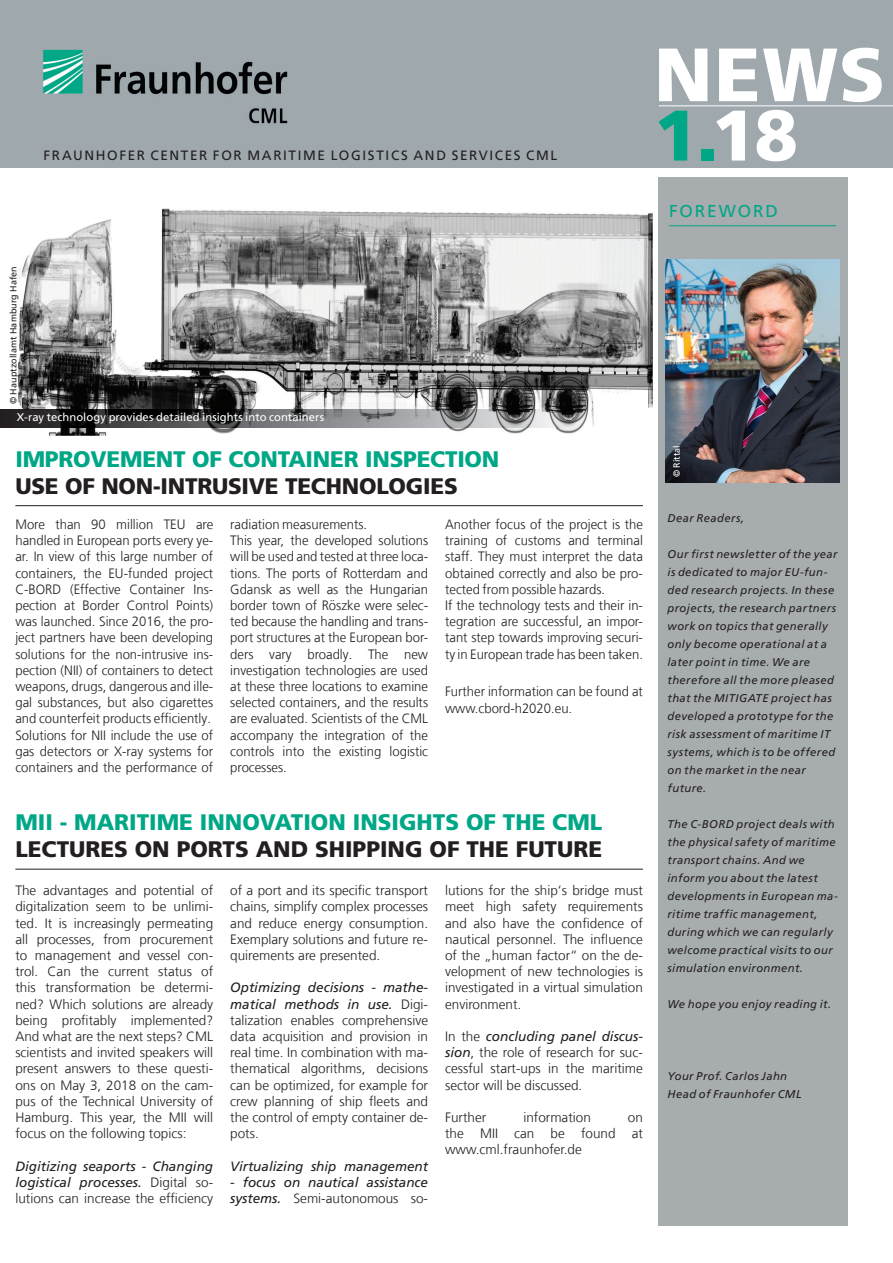
<style>
.page{position:relative;width:893px;height:1263px;background:#fff}
.page>*{position:absolute;margin:0;border:0;box-sizing:border-box;transform-origin:0 0}
.t1{font:900 75.45px "Frutiger LT Com";color:#fff}
.t2{font:900 71.4px "Frutiger LT Com";color:#00a786}
.t3{font:900 22.5px "Frutiger LT Com";letter-spacing:-.01em;color:#00a786}
.t4{font:900 22.5px "Frutiger LT Com";color:#231f20}
.t5{font:17.25px "Frutiger LT Com";letter-spacing:.11em;color:#00a786}
.t6{font:300 13.5px/16.2px "Frutiger LT Com";color:#231f20;text-align:justify}
.t7{font:italic 13.5px/16.2px "Frutiger LT Com";color:#231f20;text-align:justify}
.t8{font:13.5px "Frutiger LT Com";letter-spacing:.12em;color:#231f20}
.t9{font:italic 11.25px/18px "Frutiger LT Com";letter-spacing:.035em;color:#231f20}
.t10{font:11.25px "Frutiger LT Com";letter-spacing:.005em;color:#fff}
.t11{font:9px "Frutiger LT Com";letter-spacing:.01em;color:#231f20}
.t12{font:9px "Frutiger LT Com";letter-spacing:.005em;color:#fff}
.s1{color:#fff}
.s2{font-weight:300;font-style:normal}
.s3{font-weight:400;font-style:italic}
</style>
<div class="page">
<div style="left:658px;top:178px;width:189px;height:1048px;background:#a7acaf"></div>
<img style="left:666px;top:260px;width:173px;height:223px">
<div style="left:0;top:0;width:893px;height:168px;background:#9ea8ad"></div>
<hr style="left:669px;top:225px;width:167px;height:1px;background:#00a786">
<hr style="left:659px;top:106px;width:234px;height:1px;background:#fff">
<hr style="left:15px;top:505px;width:628px;height:1px;background:#231f20">
<img style="left:16px;top:208px;width:637px;height:228px">
<hr style="left:15px;top:869px;width:628px;height:1px;background:#231f20">
<img style="left:0;top:409px;width:573px;height:19px">
<p class="t8" style="left:44px;top:147px;width:515px">FRAUNHOFER CENTER FOR MARITIME LOGISTICS AND SERVICES CML</p>
<h1 class="t1" style="left:654px;top:30px;width:233px">NEWS</h1>
<h2 class="t2" style="left:654px;top:93px;width:146px">1.<span class="s1">18</span></h2>
<p class="t5" style="left:669px;top:201px;width:111px">FOREWORD</p>
<p class="t11" style="left:8px;top:404px;width:139px;rotate:-90deg">© Hauptzollamt Hamburg Hafen</p>
<p class="t10" style="left:17px;top:411px;width:309px">X-ray technology provides detailed insights into containers</p>
<h3 class="t3" style="left:15px;top:446px;width:485px">IMPROVEMENT OF CONTAINER INSPECTION</h3>
<h3 class="t4" style="left:15px;top:473px;width:444px">USE OF NON-INTRUSIVE TECHNOLOGIES</h3>
<p class="t6" style="left:15px;top:516px;width:199px;text-align:left">More than 90 million TEU are handled in European ports every ye&shy;ar. In view of this large number of containers, the EU-funded project C-BORD (Effective Container Ins&shy;pection at Border Control Points) was launched. Since 2016, the pro&shy;ject partners have been developing solutions for the non-intrusive ins&shy;pection (NII) of containers to detect weapons, drugs, dangerous and ille&shy;gal substances, but also cigarettes and counterfeit products efficiently.<br>Solutions for NII include the use of gas detectors or X-ray systems for containers and the performance of</p>
<p class="t6" style="left:230px;top:516px;width:199px;text-align:left">radiation measurements.<br>This year, the developed solutions will be used and tested at three loca&shy;tions. The ports of Rotterdam and<br>Gdansk as well as the Hungarian border town of Röszke were selec&shy;ted because the handling and trans&shy;port structures at the European bor&shy;ders vary broadly. The new investigation technologies are used at these three locations to examine selected containers, and the results are evaluated. Scientists of the CML accompany the integration of the controls into the existing logistic processes.</p>
<p class="t6" style="left:445px;top:516px;width:199px;text-align:left">Another focus of the project is the training of customs and terminal staff. They must interpret the data obtained correctly and also be pro&shy;tected from possible hazards.<br>If the technology tests and their in&shy;tegration are successful, an impor&shy;tant step towards improving securi&shy;ty in European trade has been taken.</p>
<p class="t6" style="left:445px;top:684px;width:199px">Further information can be found at www.cbord-h2020.eu.</p>
<h3 class="t3" style="left:15px;top:809px;width:588px">MII - MARITIME INNOVATION INSIGHTS OF THE CML</h3>
<h3 class="t4" style="left:15px;top:836px;width:588px">LECTURES ON PORTS AND SHIPPING OF THE FUTURE</h3>
<p class="t6" style="left:15px;top:882px;width:199px">The advantages and potential of digitalization seem to be unlimi&shy;ted. It is increasingly permeating all processes, from procurement to management and vessel con&shy;trol. Can the current status of this transformation be determi&shy;ned? Which solutions are already being profitably implemented?<br>And what are the next steps? CML scientists and invited speakers will present answers to these questi&shy;ons on May 3, 2018 on the cam&shy;pus of the Technical University of Hamburg. This year, the MII will focus on the following topics:</p>
<p class="t7" style="left:15px;top:1158px;width:199px">Digitizing seaports - Changing logistical processes. <span class="s2">Digital so&shy;lutions can increase the efficiency</span></p>
<p class="t6" style="left:230px;top:882px;width:199px">of a port and its specific transport chains, simplify complex processes and reduce energy consumption.<br>Exemplary solutions and future re&shy;quirements are presented.</p>
<p class="t6" style="left:230px;top:980px;width:199px"><span class="s3">Optimizing decisions - mathe&shy;matical methods in use.</span> Digi&shy;talization enables comprehensive data acquisition and provision in real time. In combination with ma&shy;thematical algorithms, decisions can be optimized, for example for crew planning of ship fleets and the control of empty container de&shy;pots.</p>
<p class="t7" style="left:230px;top:1158px;width:199px">Virtualizing ship management</p>
<p class="t7" style="left:230px;top:1174px;width:199px">- focus on nautical assistance systems. <span class="s2">Semi-autonomous so-</span></p>
<p class="t6" style="left:445px;top:882px;width:199px">lutions for the ship‘s bridge must meet high safety requirements and also have the confidence of nautical personnel. The influence of the „human factor“ on the de&shy;velopment of new technologies is investigated in a virtual simulation environment.</p>
<p class="t6" style="left:445px;top:1028px;width:199px">In the <span class="s3">concluding panel discus&shy;sion</span>, the role of research for suc&shy;cessful start-ups in the maritime sector will be discussed.</p>
<p class="t6" style="left:445px;top:1109px;width:43px">Further</p>
<p class="t6" style="left:523px;top:1109px;width:69px">information</p>
<p class="t6" style="left:445px;top:1109px;width:199px;text-indent:183px">on the MII can be found at www.cml.fraunhofer.de</p>
<p class="t12" style="left:671px;top:477px;width:33px;rotate:-90deg">© Rittal</p>
<p class="t9" style="left:667px;top:509px;width:78px">Dear Readers,</p>
<p class="t9" style="left:667px;top:545px;width:172px">Our first newsletter of the year is dedicated to major EU-fun&shy;ded research projects. In these projects, the research partners work on topics that generally only become operational at a later point in time. We are therefore all the more pleased that the MITIGATE project has developed a prototype for the risk assessment of maritime IT systems, which is to be offered on the market in the near future.</p>
<p class="t9" style="left:667px;top:815px;width:172px">The C-BORD project deals with the physical safety of maritime transport chains. And we inform you about the latest developments in European ma&shy;ritime traffic management, during which we can regularly welcome practical visits to our simulation environment.</p>
<p class="t9" style="left:667px;top:995px;width:165px">We hope you enjoy reading it.</p>
<p class="t9" style="left:667px;top:1067px;width:136px">Your Prof. Carlos Jahn<br>Head of Fraunhofer CML</p>
</div>
